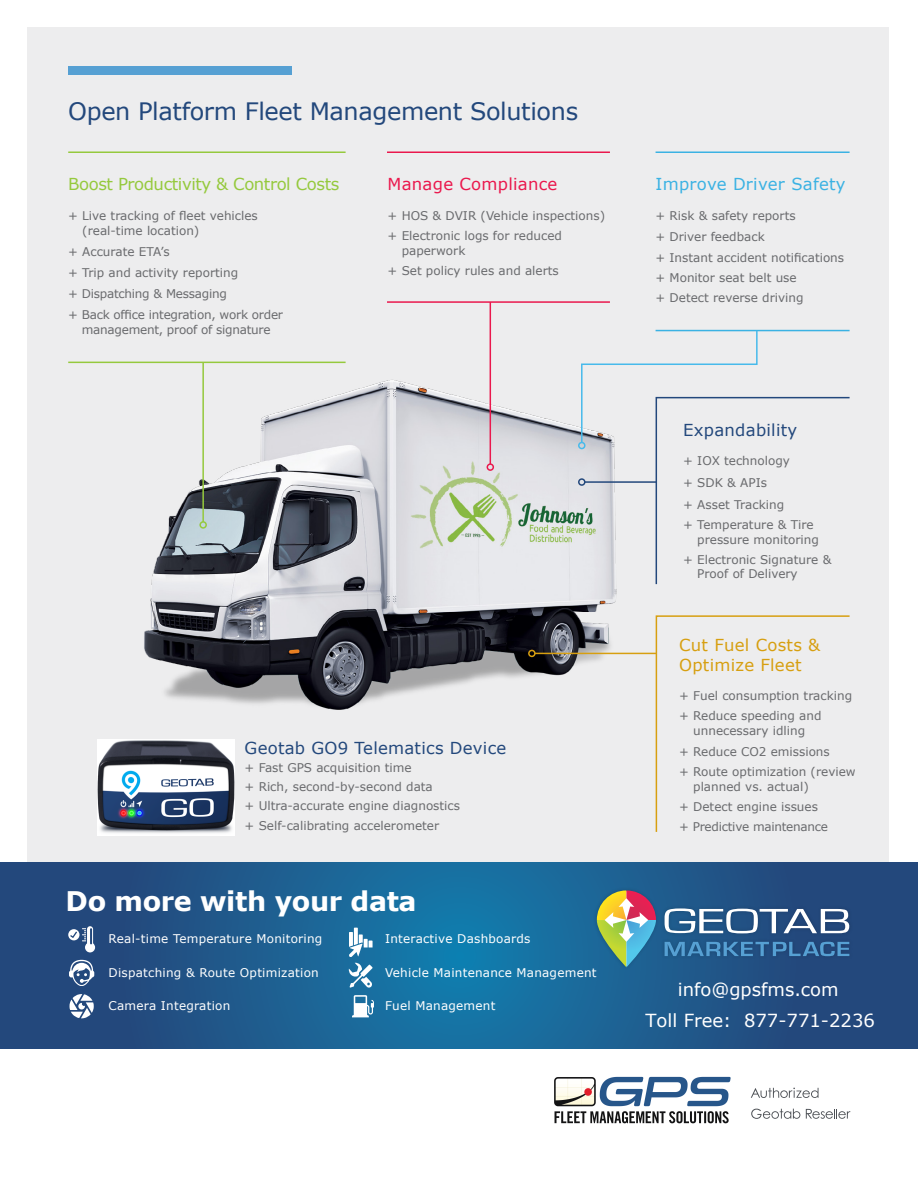
<style>
.page{position:relative;width:918px;height:1188px;background:#fff}
.page>*{position:absolute;margin:0;border:0;box-sizing:border-box;transform-origin:0 0}
.t1{font:700 27px "Verdana";letter-spacing:-.015em;color:#fff}
.t2{font:24px "Verdana";letter-spacing:-.015em;color:#23487c}
.t3{font:18px/30.6px "Verdana";color:#fff;text-align:center}
.t4{font:16.5px "Verdana";letter-spacing:.015em;color:#23487c}
.t5{font:16.5px "Verdana";letter-spacing:-.025em;color:#95c93d}
.t6{font:16.5px/19.5px "Verdana";letter-spacing:.015em;color:#d79f10}
.t7{font:16.5px "Verdana";letter-spacing:.015em;color:#3bb2e3}
.t8{font:16.5px "Verdana";letter-spacing:.015em;color:#ea184d}
.t9{font:12px/20.2px "Verdana";color:#696a6d}
.t10{font:12px "Verdana";letter-spacing:.02em;color:#fff}
.t11{font:12px/20.2px "Verdana";letter-spacing:-.02em;color:#696a6d}
</style>
<div class="page">
<div style="left:27px;top:27px;width:862px;height:972px;background:#ededee"></div>
<svg style="left:0;top:863px;width:918px;height:185px;background:#1e5b8e"></svg>
<div style="left:593px;top:887px;width:260px;height:84px;background:#000;opacity:.17"></div>
<svg style="left:665px;top:908px;width:184px;height:25px;background:#6a88a9"></svg>
<svg style="left:665px;top:942px;width:184px;height:14px;background:#3770a2"></svg>
<svg style="left:597px;top:890px;width:59px;height:77px;background:#889886"></svg>
<hr style="left:68px;top:362px;width:278px;height:1px;background:#95c93d">
<hr style="left:656px;top:152px;width:194px;height:1px;background:#3bb2e3">
<hr style="left:387px;top:301px;width:223px;height:2px;background:#ea184d">
<hr style="left:387px;top:152px;width:223px;height:1px;background:#ea184d">
<div style="left:68px;top:66px;width:224px;height:8px;background:#56a0d3"></div>
<img style="left:144px;top:371px;width:491px;height:339px">
<div style="left:578px;top:478px;width:8px;height:8px;border:2px solid #23487c;border-radius:50%"></div>
<svg style="left:655px;top:615px;width:195px;height:217px"></svg>
<hr style="left:535px;top:653px;width:122px;height:1px;background:#d79f10">
<div style="left:528px;top:650px;width:8px;height:7px;border:2px solid #d79f10;border-radius:50%"></div>
<hr style="left:202px;top:362px;width:2px;height:160px;background:#95c93d">
<div style="left:199px;top:521px;width:8px;height:8px;border:2px solid #95c93d;border-radius:50%"></div>
<hr style="left:490px;top:302px;width:1px;height:162px;background:#ea184d">
<div style="left:487px;top:463px;width:7px;height:8px;border:2px solid #ea184d;border-radius:50%"></div>
<hr style="left:68px;top:152px;width:278px;height:1px;background:#95c93d">
<svg style="left:580px;top:329px;width:270px;height:257px"></svg>
<div style="left:578px;top:442px;width:8px;height:7px;border:2px solid #47baeb;border-radius:50%"></div>
<svg style="left:349px;top:963px;width:24px;height:25px"></svg>
<svg style="left:70px;top:994px;width:24px;height:24px"></svg>
<svg style="left:352px;top:995px;width:22px;height:22px"></svg>
<svg style="left:69px;top:960px;width:25px;height:26px"></svg>
<svg style="left:68px;top:926px;width:27px;height:26px"></svg>
<svg style="left:349px;top:928px;width:24px;height:29px"></svg>
<svg style="left:751px;top:1088px;width:68px;height:10px"></svg>
<svg style="left:751px;top:1109px;width:49px;height:10px"></svg>
<svg style="left:806px;top:1109px;width:44px;height:10px"></svg>
<img style="left:554px;top:1076px;width:177px;height:48px">
<img style="left:98px;top:740px;width:136px;height:95px">
<h2 class="t2" style="left:68px;top:96px;width:511px">Open Platform Fleet Management Solutions</h2>
<h3 class="t5" style="left:68px;top:174px;width:273px">Boost Productivity &amp; Control Costs</h3>
<p class="t9" style="left:82px;top:208px;width:177px;line-height:15px;text-indent:-14px">+ Live tracking of fleet vehicles (real-time location)</p>
<p class="t9" style="left:68px;top:242px;width:171px">+ Accurate ETA’s<br>+ Trip and activity reporting</p>
<p class="t11" style="left:68px;top:284px;width:216px">+ Dispatching &amp; Messaging<br>+ Back office integration, work order</p>
<p class="t11" style="left:82px;top:319px;width:190px">management, proof of signature</p>
<h3 class="t8" style="left:388px;top:174px;width:171px">Manage Compliance</h3>
<p class="t9" style="left:388px;top:205px;width:219px">+ HOS &amp; DVIR (Vehicle inspections) + Electronic logs for reduced</p>
<p class="t9" style="left:388px;top:241px;width:173px;text-indent:14px">paperwork<br>+ Set policy rules and alerts</p>
<h3 class="t4" style="left:245px;top:737px;width:263px">Geotab GO9 Telematics Device</h3>
<p class="t9" style="left:245px;top:759px;width:217px;line-height:18.8px">+ Fast GPS acquisition time<br>+ Rich, second-by-second data<br>+ Ultra-accurate engine diagnostics</p>
<p class="t9" style="left:245px;top:816px;width:196px">+ Self-calibrating accelerometer</p>
<h1 class="t1" style="left:66px;top:884px;width:353px">Do more with your data</h1>
<p class="t10" style="left:109px;top:931px;width:215px">Real-time Temperature Monitoring</p>
<p class="t10" style="left:109px;top:965px;width:212px">Dispatching &amp; Route Optimization</p>
<p class="t10" style="left:109px;top:998px;width:123px">Camera Integration</p>
<p class="t10" style="left:385px;top:931px;width:147px">Interactive Dashboards</p>
<p class="t10" style="left:385px;top:965px;width:213px">Vehicle Maintenance Management</p>
<p class="t10" style="left:385px;top:998px;width:112px">Fuel Management</p>
<h3 class="t7" style="left:656px;top:174px;width:192px">Improve Driver Safety</h3>
<p class="t9" style="left:656px;top:205px;width:142px;line-height:21.8px">+ Risk &amp; safety reports + Driver feedback</p>
<p class="t9" style="left:656px;top:247px;width:190px">+ Instant accident notifications + Monitor seat belt use<br>+ Detect reverse driving</p>
<h3 class="t4" style="left:683px;top:420px;width:116px">Expandability</h3>
<p class="t9" style="left:683px;top:450px;width:108px;line-height:21.8px">+ IOX technology + SDK &amp; APIs<br>+ Asset Tracking</p>
<p class="t9" style="left:697px;top:517px;width:123px;line-height:15px;text-indent:-14px">+ Temperature &amp; Tire pressure monitoring</p>
<p class="t9" style="left:697px;top:553px;width:136px;line-height:13.5px;text-indent:-14px">+ Electronic Signature &amp;<br>Proof of Delivery</p>
<h3 class="t6" style="left:679px;top:636px;width:143px">Cut Fuel Costs &amp;<br>Optimize Fleet</h3>
<p class="t9" style="left:679px;top:686px;width:174px">+ Fuel consumption tracking + Reduce speeding and</p>
<p class="t9" style="left:679px;top:721px;width:178px;text-indent:14px">unnecessary idling<br>+ Reduce CO2 emissions<br>+ Route optimization (review</p>
<p class="t9" style="left:679px;top:777px;width:150px;text-indent:14px">planned vs. actual)<br>+ Detect engine issues + Predictive maintenance</p>
<h3 class="t3" style="left:646px;top:974px;width:231px">info@gpsfms.com<br>Toll Free: 877-771-2236</h3>
</div>
